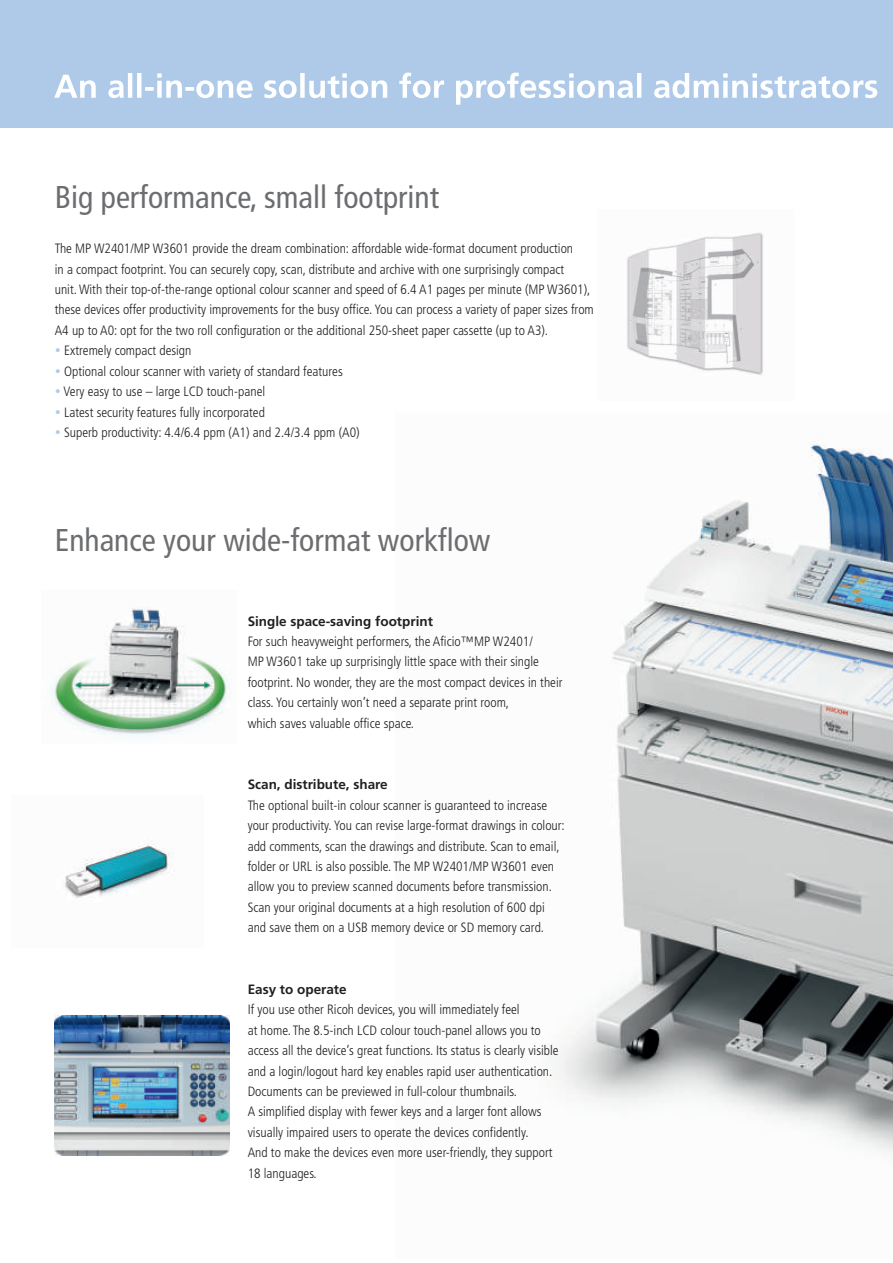
<style>
.page{position:relative;width:893px;height:1263px;background:#fff}
.page>*{position:absolute;margin:0;border:0;box-sizing:border-box;transform-origin:0 0}
.t1{font:condensed 31.5px "Frutiger";color:#6c6d70}
.t2{font:300 condensed 13.5px/20.4px "Frutiger LT Std";color:#231f20}
.t3{font:700 13.5px "Frutiger LT Std";color:#231f20}
</style>
<div class="page">
<img style="left:554px;top:442px;width:339px;height:713px">
<div style="left:0;top:0;width:893px;height:128px;background:#afcae9"></div>
<img style="left:627px;top:232px;width:136px;height:143px">
<img style="left:50px;top:607px;width:181px;height:128px">
<img style="left:65px;top:839px;width:108px;height:59px">
<img style="left:54px;top:1015px;width:176px;height:141px">
<svg style="left:54px;top:73px;width:823px;height:32px"></svg>
<h1 class="t1" style="left:55px;top:185px;width:386px">Big performance, small footprint</h1>
<p class="t2" style="left:55px;top:240px;width:520px">The MP W2401/MP W3601 provide the dream combination: affordable wide-format document production</p>
<p class="t2" style="left:55px;top:260px;width:511px">in a compact footprint. You can securely copy, scan, distribute and archive with one surprisingly compact</p>
<p class="t2" style="left:55px;top:280px;width:537px">unit.With their top-of-the-range optional colour scanner and speed of 6.4 A1 pages per minute (MP W3601),</p>
<p class="t2" style="left:55px;top:301px;width:541px">these devices offer productivity improvements for the busy office. You can process a variety of paper sizes from</p>
<p class="t2" style="left:55px;top:321px;width:495px">A4 up to A0: opt for the two roll configuration or the additional 250-sheet paper cassette (up to A3).</p>
<p class="t2" style="left:64px;top:342px;width:129px">Extremely compact design</p>
<p class="t2" style="left:64px;top:362px;width:280px">Optional colour scanner with variety of standard features</p>
<p class="t2" style="left:63px;top:382px;width:203px">Very easy to use – large LCD touch-panel</p>
<p class="t2" style="left:64px;top:403px;width:202px">Latest security features fully incorporated</p>
<p class="t2" style="left:64px;top:423px;width:297px">Superb productivity: 4.4/6.4 ppm (A1) and 2.4/3.4 ppm (A0)</p>
<h1 class="t1" style="left:55px;top:527px;width:437px">Enhance your wide-format workflow</h1>
<p class="t3" style="left:248px;top:615px;width:187px">Single space-saving footprint</p>
<p class="t2" style="left:248px;top:632px;width:316px">For such heavyweight performers, the Aficio™MP W2401/<br>MP W3601 take up surprisingly little space with their single footprint. No wonder, they are the most compact devices in their class. You certainly won’t need a separate print room,<br>which saves valuable office space.</p>
<p class="t3" style="left:248px;top:779px;width:142px">Scan, distribute, share</p>
<p class="t2" style="left:248px;top:796px;width:319px">The optional built-in colour scanner is guaranteed to increase your productivity. You can revise large-format drawings in colour: add comments, scan the drawings and distribute. Scan to email, folder or URL is also possible. The MP W2401/MP W3601 even allow you to preview scanned documents before transmission.<br>Scan your original documents at a high resolution of 600 dpi and save them on a USB memory device or SD memory card.</p>
<p class="t3" style="left:248px;top:984px;width:101px">Easy to operate</p>
<p class="t2" style="left:248px;top:1001px;width:312px">If you use other Ricoh devices, you will immediately feel<br>at home. The 8.5-inch LCD colour touch-panel allows you to access all the device’s great functions. Its status is clearly visible and a login/logout hard key enables rapid user authentication.<br>Documents can be previewed in full-colour thumbnails.<br>A simplified display with fewer keys and a larger font allows visually impaired users to operate the devices confidently.<br>And to make the devices even more user-friendly, they support 18 languages.</p>
</div>
